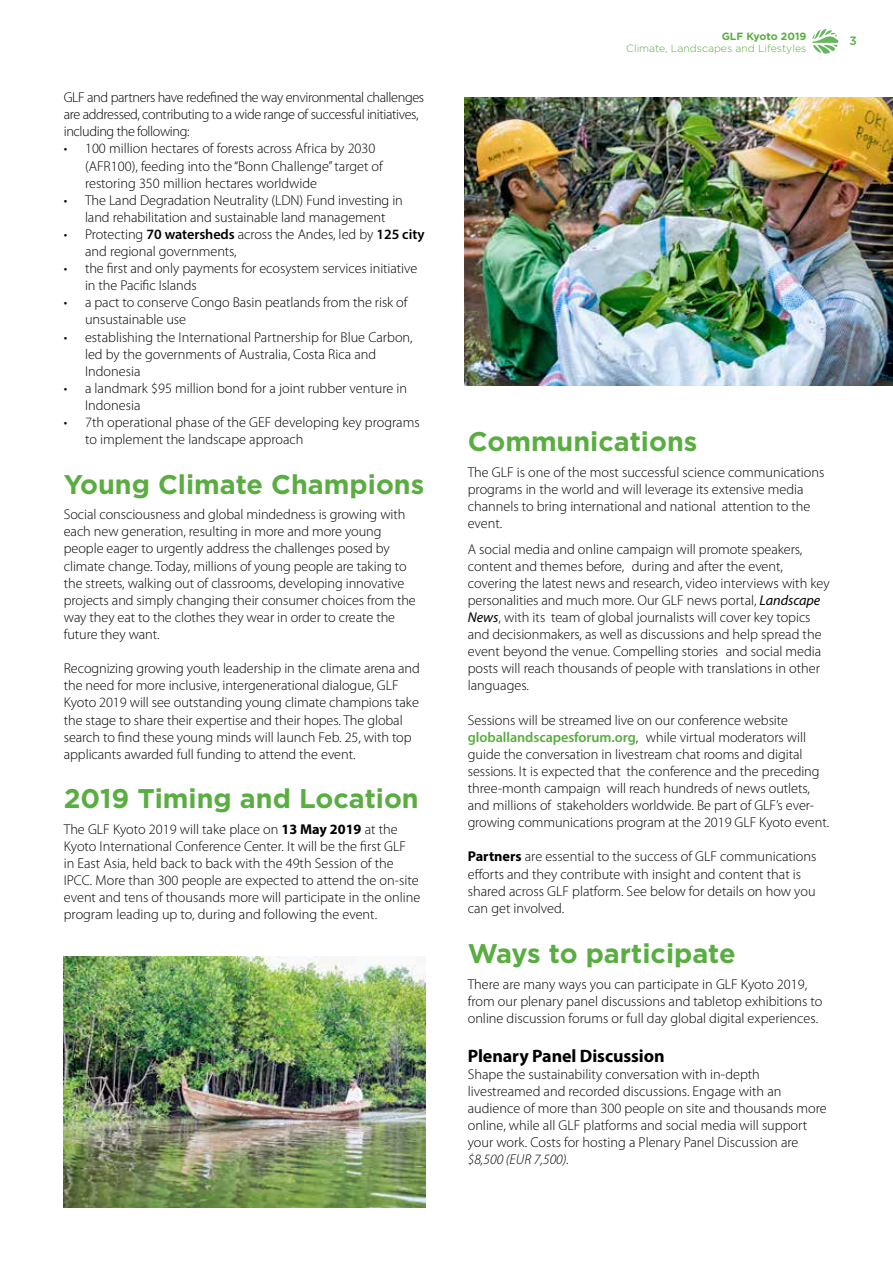
<style>
.page{position:relative;width:893px;height:1263px;background:#fff}
.page>*{position:absolute;margin:0;border:0;box-sizing:border-box;transform-origin:0 0}
.t1{font:700 27px "Gotham";color:#59ad41}
.t2{font:700 18px "Myriad Pro";letter-spacing:-.005em;color:#000}
.t3{font:300 14.25px/17.1px "Myriad Pro";letter-spacing:-.005em;color:#000}
.t4{font:300 14.25px/17.1px "Myriad Pro";letter-spacing:-.025em;color:#000}
.t5{font:italic 300 14.25px "Myriad Pro";color:#000}
.t6{font:500 12px "Gotham";color:#59ad41}
.t7{font:300 10.5px "Gotham";color:#59ad41}
.t8{font:700 10.5px "Gotham";color:#59ad41}
.s1{font-weight:600}
.s2{font-weight:700}
.s3{font-weight:400;font-style:italic}
.s4{font-weight:600;color:#59ad41}
</style>
<div class="page">
<svg style="left:812px;top:29px;width:26px;height:25px"></svg>
<img style="left:64px;top:957px;width:361px;height:251px">
<img style="left:465px;top:97px;width:428px;height:289px">
<p class="t4" style="left:64px;top:89px;width:362px">GLF and partners have redefined the way environmental challenges are addressed, contributing to a wide range of successful initiatives, including the following:</p>
<p class="t3" style="left:85px;top:140px;width:299px;text-indent:-21px">• 100 million hectares of forests across Africa by 2030 (AFR100), feeding into the “Bonn Challenge” target of restoring 350 million hectares worldwide</p>
<p class="t3" style="left:64px;top:192px;width:341px;text-align:center">• The Land Degradation Neutrality (LDN) Fund investing in land rehabilitation and sustainable land management</p>
<p class="t3" style="left:85px;top:226px;width:341px;text-indent:-21px">• Protecting <span class="s1">70 watersheds</span> across the Andes, led by <span class="s1">125 city </span>and regional governments,</p>
<p class="t3" style="left:85px;top:260px;width:334px;text-indent:-21px">• the first and only payments for ecosystem services initiative in the Pacific Islands</p>
<p class="t3" style="left:85px;top:294px;width:324px;text-indent:-21px">• a pact to conserve Congo Basin peatlands from the risk of unsustainable use</p>
<p class="t3" style="left:85px;top:328px;width:329px;text-indent:-21px">• establishing the International Partnership for Blue Carbon, led by the governments of Australia, Costa Rica and<br>Indonesia</p>
<p class="t3" style="left:85px;top:380px;width:324px;text-indent:-21px">• a landmark $95 million bond for a joint rubber venture in<br>Indonesia</p>
<p class="t3" style="left:85px;top:414px;width:336px;text-indent:-21px">• 7th operational phase of the GEF developing key programs to implement the landscape approach</p>
<h1 class="t1" style="left:64px;top:466px;width:362px">Young Climate Champions</h1>
<p class="t3" style="left:64px;top:506px;width:354px">Social consciousness and global mindedness is growing with each new generation, resulting in more and more young people eager to urgently address the challenges posed by climate change. Today, millions of young people are taking to the streets, walking out of classrooms, developing innovative projects and simply changing their consumer choices from the way they eat to the clothes they wear in order to create the future they want.</p>
<p class="t3" style="left:64px;top:660px;width:358px">Recognizing growing youth leadership in the climate arena and the need for more inclusive, intergenerational dialogue, GLF Kyoto 2019 will see outstanding young climate champions take the stage to share their expertise and their hopes. The global search to find these young minds will launch Feb. 25, with top applicants awarded full funding to attend the event.</p>
<h1 class="t1" style="left:64px;top:781px;width:356px">2019 Timing and Location</h1>
<p class="t3" style="left:64px;top:821px;width:358px">The GLF Kyoto 2019 will take place on <span class="s2">13 May 2019</span> at the Kyoto International Conference Center. It will be the first GLF<br>in East Asia, held back to back with the 49th Session of the IPCC. More than 300 people are expected to attend the on-site event and tens of thousands more will participate in the online program leading up to, during and following the event.</p>
<p class="t8" style="left:722px;top:30px;width:86px">GLF Kyoto 2019</p>
<p class="t7" style="left:626px;top:42px;width:182px">Climate, Landscapes and Lifestyles</p>
<p class="t6" style="left:850px;top:33px;width:9px">3</p>
<h1 class="t1" style="left:468px;top:424px;width:231px">Communications</h1>
<p class="t3" style="left:468px;top:464px;width:358px">The GLF is one of the most successful science communications programs in the world and will leverage its extensive media channels to bring international and national attention to the event.</p>
<p class="t3" style="left:468px;top:540px;width:364px">A social media and online campaign will promote speakers, content and themes before, during and after the event, covering the latest news and research, video interviews with key personalities and much more. Our GLF news portal, <span class="s3">Landscape News</span>, with its team of global journalists will cover key topics and decisionmakers, as well as discussions and help spread the event beyond the venue. Compelling stories and social media posts will reach thousands of people with translations in other languages.</p>
<p class="t3" style="left:468px;top:711px;width:363px">Sessions will be streamed live on our conference website <span class="s4">globallandscapesforum.org</span>, while virtual moderators will guide the conversation in livestream chat rooms and digital sessions. It is expected that the conference and the preceding three-month campaign will reach hundreds of news outlets, and millions of stakeholders worldwide. Be part of GLF’s ever&shy;growing communications program at the 2019 GLF Kyoto event.</p>
<p class="t3" style="left:468px;top:848px;width:350px"><span class="s2">Partners</span> are essential to the success of GLF communications efforts and they contribute with insight and content that is shared across GLF platform. See below for details on how you can get involved.</p>
<h1 class="t1" style="left:468px;top:936px;width:269px">Ways to participate</h1>
<p class="t3" style="left:468px;top:976px;width:356px">There are many ways you can participate in GLF Kyoto 2019, from our plenary panel discussions and tabletop exhibitions to online discussion forums or full day global digital experiences.</p>
<p class="t2" style="left:468px;top:1044px;width:198px">Plenary Panel Discussion</p>
<p class="t3" style="left:468px;top:1066px;width:360px">Shape the sustainability conversation with in-depth livestreamed and recorded discussions. Engage with an audience of more than 300 people on site and thousands more online, while all GLF platforms and social media will support your work. Costs for hosting a Plenary Panel Discussion are</p>
<p class="t5" style="left:468px;top:1151px;width:103px">$8,500 (EUR 7,500).</p>
</div>
